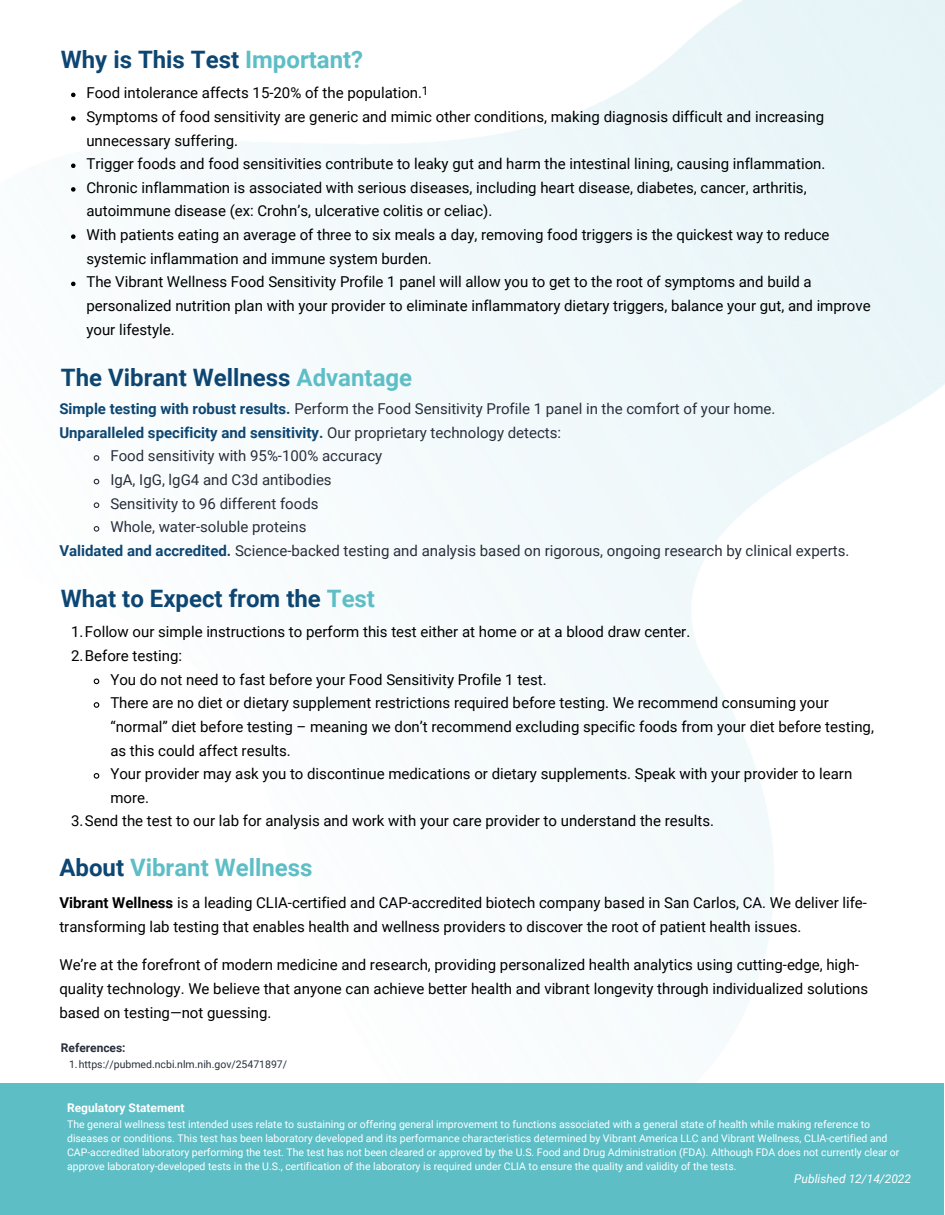
<style>
.page{position:relative;width:945px;height:1215px;background:#fff}
.page>*{position:absolute;margin:0;border:0;box-sizing:border-box;transform-origin:0 0}
.t1{font:700 24px "Roboto";color:#0d4672}
.t2{font:700 24px "Roboto";color:#5dbec6}
.t3{font:15px/23.7px "Roboto";color:#000}
.t4{font:15px/23.7px "Roboto";color:#282f3c}
.t5{font:700 12px "Roboto";color:#fff}
.t6{font:italic 12px "Roboto";color:#fff}
.t7{font:700 12px "Roboto";color:#282f3c}
.t8{font:12px "Roboto";color:#000}
.t9{font:10.5px/14px "Roboto";color:#fff}
.t10{font:10.5px "Roboto";color:#282f3c}
.s1{color:#5dbec6}
.s2{font-weight:700;color:#0d4672}
.s3{color:#0d4672}
.s4{font-weight:700}
</style>
<div class="page">
<div style="left:0;top:1083px;width:944px;height:132px;background:#5dbec6"></div>
<svg style="left:71px;top:93px;width:5px;height:4px"></svg>
<svg style="left:71px;top:116px;width:5px;height:5px"></svg>
<svg style="left:71px;top:164px;width:5px;height:4px"></svg>
<svg style="left:71px;top:187px;width:5px;height:5px"></svg>
<svg style="left:71px;top:234px;width:5px;height:5px"></svg>
<svg style="left:71px;top:282px;width:5px;height:4px"></svg>
<svg style="left:93px;top:454px;width:7px;height:8px"></svg>
<svg style="left:93px;top:478px;width:7px;height:7px"></svg>
<svg style="left:93px;top:502px;width:7px;height:7px"></svg>
<svg style="left:93px;top:525px;width:7px;height:7px"></svg>
<svg style="left:93px;top:678px;width:7px;height:7px"></svg>
<svg style="left:93px;top:702px;width:7px;height:6px"></svg>
<svg style="left:93px;top:773px;width:7px;height:6px"></svg>
<h1 class="t1" style="left:61px;top:46px;width:304px">Why is This Test <span class="s1">Important?</span></h1>
<p class="t3" style="left:86px;top:81px;width:786px">Food intolerance affects 15-20% of the population.<br>Symptoms of food sensitivity are generic and mimic other conditions, making diagnosis difficult and increasing unnecessary suffering.<br>Trigger foods and food sensitivities contribute to leaky gut and harm the intestinal lining, causing inflammation.<br>Chronic inflammation is associated with serious diseases, including heart disease, diabetes, cancer, arthritis, autoimmune disease (ex: Crohn’s, ulcerative colitis or celiac).<br>With patients eating an average of three to six meals a day, removing food triggers is the quickest way to reduce systemic inflammation and immune system burden.<br>The Vibrant Wellness Food Sensitivity Profile 1 panel will allow you to get to the root of symptoms and build a personalized nutrition plan with your provider to eliminate inflammatory dietary triggers, balance your gut, and improve your lifestyle.</p>
<h1 class="t1" style="left:61px;top:363px;width:353px">The Vibrant Wellness <span class="s1">Advantage</span></h1>
<p class="t8" style="left:422px;top:83px;width:8px">1</p>
<p class="t4" style="left:59px;top:397px;width:718px"><span class="s2">Simple testing with robust results.</span> Perform the Food Sensitivity Profile 1 panel in the comfort of your home.<br><span class="s2">Unparalleled specificity and sensitivity.</span> Our proprietary technology detects:</p>
<p class="t4" style="left:110px;top:444px;width:273px">Food sensitivity with 95%-100% accuracy IgA, IgG, lgG4 and C3d antibodies Sensitivity to 96 different foods<br>Whole, water-soluble proteins</p>
<p class="t4" style="left:59px;top:539px;width:791px"><span class="s2">Validated and accredited.</span> Science-backed testing and analysis based on rigorous, ongoing research by clinical experts.</p>
<h1 class="t1" style="left:61px;top:585px;width:316px">What to Expect from the <span class="s1">Test</span></h1>
<p class="t3" style="left:71px;top:621px;width:621px">1.Follow our simple instructions to perform this test either at home or at a blood draw center.</p>
<p class="t3" style="left:71px;top:644px;width:113px">2.Before testing:</p>
<p class="t3" style="left:110px;top:668px;width:438px">You do not need to fast before your Food Sensitivity Profile 1 test.</p>
<p class="t3" style="left:110px;top:691px;width:720px">There are no diet or dietary supplement restrictions required before testing. We recommend consuming your</p>
<p class="t3" style="left:110px;top:715px;width:765px">“normal” diet before testing – meaning we don’t recommend excluding specific foods from your diet before testing,</p>
<p class="t3" style="left:110px;top:739px;width:182px">as this could affect results.</p>
<p class="t3" style="left:110px;top:762px;width:743px">Your provider may ask you to discontinue medications or dietary supplements. Speak with your provider to learn</p>
<p class="t3" style="left:110px;top:786px;width:40px">more.</p>
<p class="t3" style="left:71px;top:810px;width:645px">3.Send the test to our lab for analysis and work with your care provider to understand the results.</p>
<h1 class="t2" style="left:59px;top:853px;width:255px"><span class="s3">About</span> Vibrant Wellness</h1>
<p class="t3" style="left:59px;top:891px;width:809px"><span class="s4">Vibrant Wellness</span> is a leading CLIA-certified and CAP-accredited biotech company based in San Carlos, CA. We deliver life&shy;transforming lab testing that enables health and wellness providers to discover the root of patient health issues.</p>
<p class="t3" style="left:59px;top:953px;width:810px">We’re at the forefront of modern medicine and research, providing personalized health analytics using cutting-edge, high&shy;quality technology. We believe that anyone can achieve better health and vibrant longevity through individualized solutions based on testing—not guessing.</p>
<p class="t7" style="left:61px;top:1041px;width:66px">References:</p>
<p class="t10" style="left:69px;top:1058px;width:220px">1.https://pubmed.ncbi.nlm.nih.gov/25471897/</p>
<p class="t5" style="left:67px;top:1101px;width:119px">Regulatory Statement</p>
<p class="t9" style="left:67px;top:1118px;width:834px">The general wellness test intended uses relate to sustaining or offering general improvement to functions associated with a general state of health while making reference to diseases or conditions. This test has been laboratory developed and its performance characteristics determined by Vibrant America LLC and Vibrant Wellness, CLIA-certified and CAP-accredited laboratory performing the test. The test has not been cleared or approved by the U.S. Food and Drug Administration (FDA). Although FDA does not currently clear or approve laboratory-developed tests in the U.S., certification of the laboratory is required under CLIA to ensure the quality and validity of the tests.</p>
<p class="t6" style="left:794px;top:1172px;width:118px">Published 12/14/2022</p>
</div>
